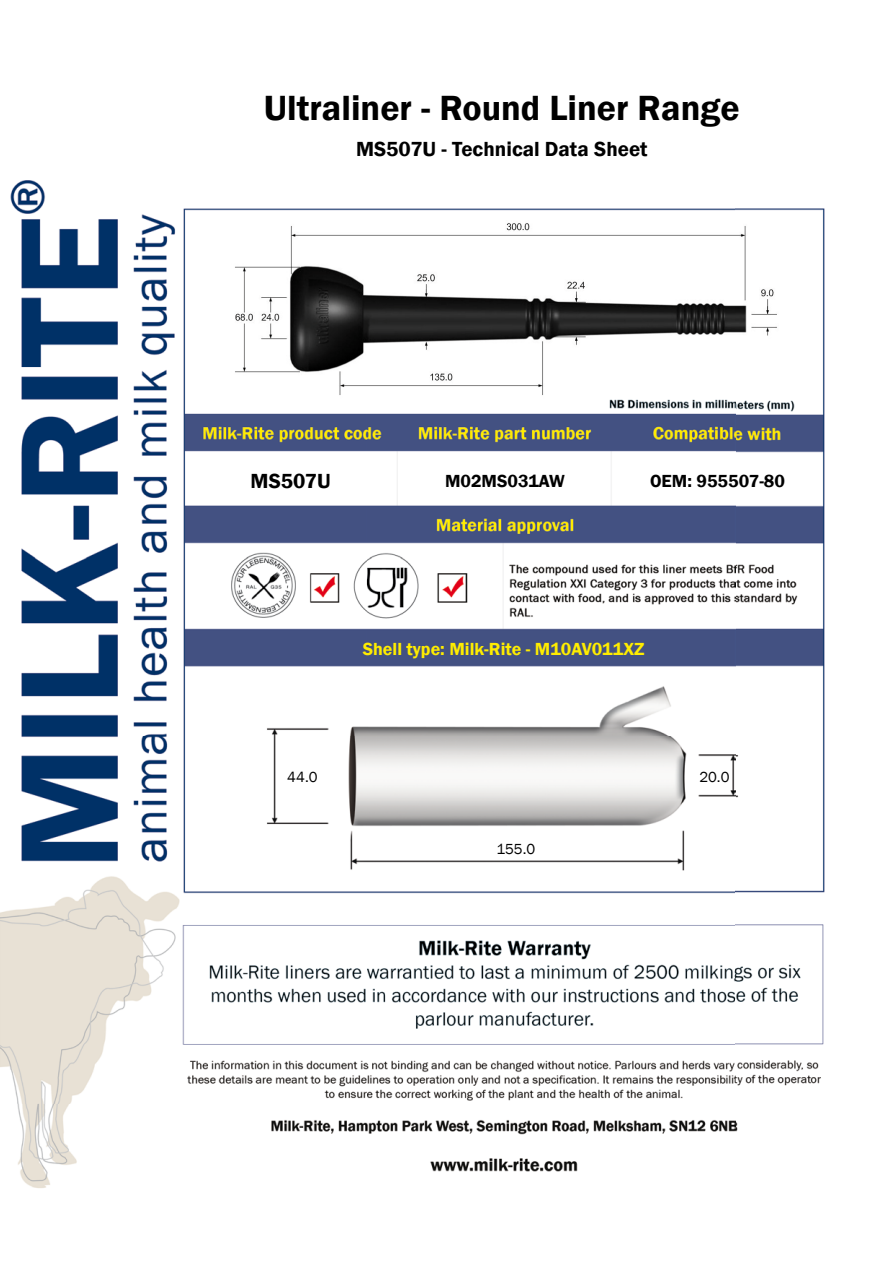
<style>
.page{position:relative;width:893px;height:1263px;background:#fff}
.page>*{position:absolute;margin:0;border:0;box-sizing:border-box;transform-origin:0 0}
.t1{font:600 36px "Franklin Gothic";color:#000}
.t2{font:600 21px "Franklin Gothic";color:#000}
.t3{font:600 18px "Franklin Gothic";color:#ffed00}
.t4{font:600 18px "Franklin Gothic";color:#000}
.t5{font:15px "Franklin Gothic";color:#000}
</style>
<div class="page">
<img style="left:0;top:180px;width:825px;height:1008px">
<img style="left:231px;top:220px;width:548px;height:179px">
<h1 class="t1" style="left:264px;top:86px;width:477px">Ultraliner - Round Liner Range</h1>
<p class="t2" style="left:356px;top:136px;width:293px">MS507U - Technical Data Sheet</p>
<p class="t2" style="left:251px;top:468px;width:82px">MS507U</p>
<p class="t4" style="left:445px;top:469px;width:121px">M02MS031AW</p>
<p class="t4" style="left:650px;top:469px;width:136px">OEM: 955507-80</p>
<p class="t3" style="left:363px;top:638px;width:283px">Shell type: Milk-Rite - M10AV011XZ</p>
<p class="t5" style="left:287px;top:767px;width:32px">44.0</p>
<p class="t5" style="left:699px;top:767px;width:32px">20.0</p>
<p class="t5" style="left:496px;top:839px;width:40px">155.0</p>
</div>
